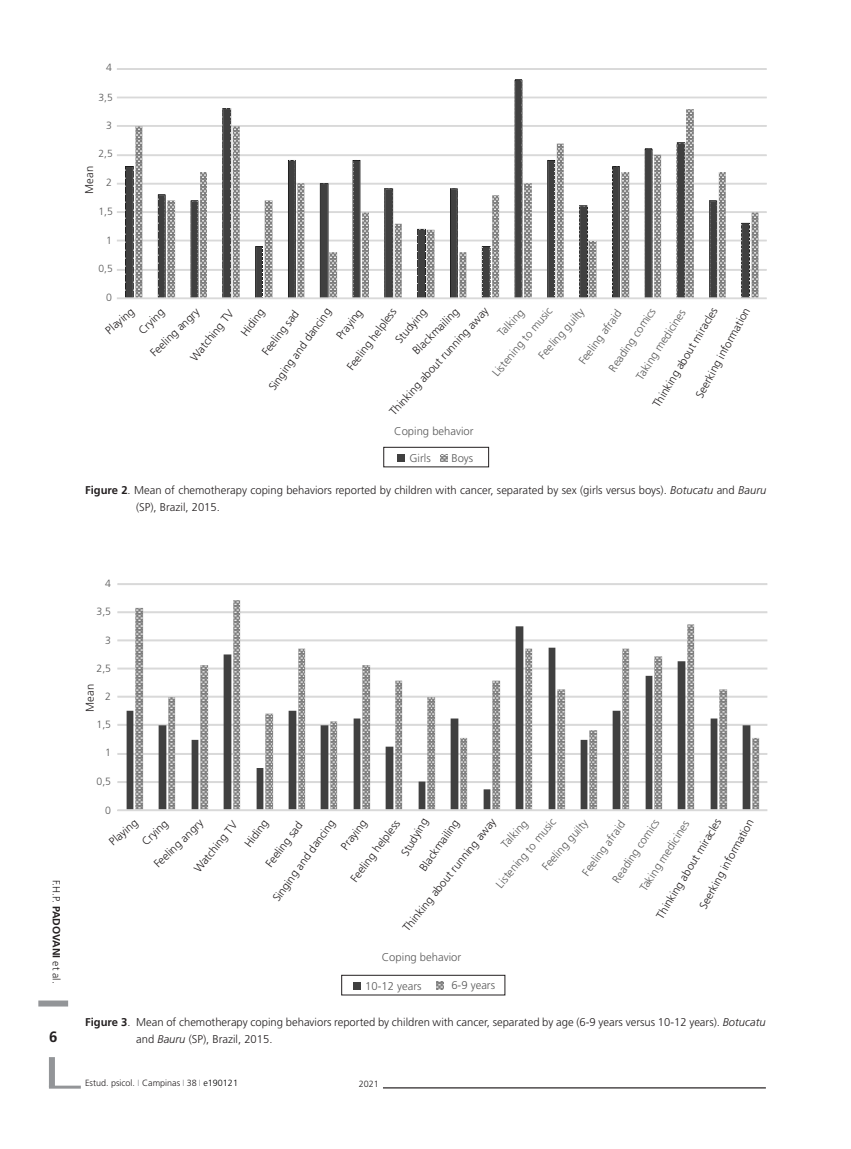
<style>
.page{position:relative;width:851px;height:1149px;background:#fff}
.page>*{position:absolute;margin:0;border:0;box-sizing:border-box;transform-origin:0 0}
.t1{font:700 15px "Frutiger";color:#231f20}
.TABELA{font:300 11.25px/16.5px "Frutiger";color:#231f20}
.t2{font:300 11.25px "Frutiger";color:#595959}
.t3{font:300 10.5px "Frutiger";color:#595959}
.t4{font:300 10.5px "Frutiger";color:#231f20}
.t5{font:300 10.35px "Frutiger";color:#595959}
.t6{font:300 9px "Frutiger";color:#231f20}
.s1{font-weight:700}
.s2{font-style:italic}
.s3{color:#939598}
.s4{color:#000}
</style>
<div class="page">
<div style="left:38px;top:1000px;width:30px;height:6px;background:#939598"></div>
<div style="left:49px;top:1056px;width:6px;height:30px;background:#939598"></div>
<hr style="left:49px;top:1085px;width:32px;height:3px;background:#939598">
<hr style="left:383px;top:1086px;width:382px;height:2px;background:#231f20">
<hr style="left:117px;top:269px;width:649px;height:1px;background:#d9d9d9">
<div style="left:117px;top:239px;width:649px;height:2px;background:#d9d9d9;border:1px solid #d9d9d9"></div>
<hr style="left:117px;top:211px;width:649px;height:2px;background:#d9d9d9">
<hr style="left:117px;top:183px;width:649px;height:1px;background:#d9d9d9">
<hr style="left:117px;top:154px;width:649px;height:2px;background:#d9d9d9">
<hr style="left:117px;top:125px;width:649px;height:2px;background:#d9d9d9">
<hr style="left:117px;top:97px;width:649px;height:1px;background:#d9d9d9">
<hr style="left:117px;top:68px;width:649px;height:2px;background:#d9d9d9">
<svg style="left:125px;top:166px;width:9px;height:131px"></svg>
<svg style="left:514px;top:80px;width:8px;height:29px"></svg>
<svg style="left:135px;top:109px;width:623px;height:188px"></svg>
<div style="left:117px;top:297px;width:649px;height:2px;border:1px solid #d9d9d9"></div>
<div style="left:397px;top:454px;width:7px;height:7px;background:#404040"></div>
<svg style="left:440px;top:454px;width:7px;height:7px"></svg>
<div style="left:383px;top:447px;width:106px;height:20px;border:1px solid #231f20"></div>
<div style="left:117px;top:780px;width:650px;height:2px;border:1px solid #d9d9d9"></div>
<div style="left:117px;top:752px;width:650px;height:2px;border:1px solid #d9d9d9"></div>
<div style="left:117px;top:723px;width:650px;height:2px;border:1px solid #d9d9d9"></div>
<div style="left:117px;top:695px;width:650px;height:2px;border:1px solid #d9d9d9"></div>
<div style="left:117px;top:667px;width:650px;height:2px;border:1px solid #d9d9d9"></div>
<div style="left:117px;top:639px;width:650px;height:2px;border:1px solid #d9d9d9"></div>
<div style="left:117px;top:611px;width:650px;height:2px;border:1px solid #d9d9d9"></div>
<div style="left:117px;top:583px;width:650px;height:2px;border:1px solid #d9d9d9"></div>
<svg style="left:135px;top:600px;width:624px;height:209px"></svg>
<div style="left:117px;top:809px;width:650px;height:1px;border:1px solid #d9d9d9"></div>
<div style="left:353px;top:981px;width:7px;height:7px;background:#404040"></div>
<svg style="left:436px;top:981px;width:7px;height:7px"></svg>
<div style="left:341px;top:974px;width:164px;height:20px;border:1px solid #231f20"></div>
<p class="t3" style="left:106px;top:62px;width:7px">4</p>
<p class="t5" style="left:98px;top:91px;width:16px">3,5</p>
<p class="t3" style="left:106px;top:119px;width:7px">3</p>
<p class="t5" style="left:98px;top:148px;width:16px">2,5</p>
<p class="TABELA" style="left:81px;top:193px;width:29px;rotate:-90deg">Mean</p>
<p class="t3" style="left:106px;top:176px;width:7px">2</p>
<p class="t3" style="left:98px;top:205px;width:16px">1,5</p>
<p class="t3" style="left:106px;top:234px;width:7px">1</p>
<p class="t5" style="left:98px;top:262px;width:16px">0,5</p>
<p class="t3" style="left:106px;top:291px;width:7px">0</p>
<p class="TABELA" style="left:385px;top:408px;width:143px;rotate:-48deg">Thinking about running away</p>
<p class="t2" style="left:536px;top:353px;width:65px;rotate:-49deg">Feeling guilty</p>
<p class="TABELA" style="left:648px;top:402px;width:116px;rotate:-59deg">Thinking about miracles</p>
<p class="t2" style="left:489px;top:370px;width:88px;rotate:-50deg">Listening to music</p>
<p class="t2" style="left:606px;top:367px;width:76px;rotate:-56deg">Reading comics</p>
<p class="TABELA" style="left:691px;top:392px;width:102px;rotate:-61deg">Seerking information</p>
<p class="TABELA" style="left:264px;top:384px;width:100px;rotate:-54deg">Singing and dancing</p>
<p class="TABELA" style="left:332px;top:333px;width:36px;rotate:-52deg">Praying</p>
<p class="TABELA" style="left:146px;top:348px;width:65px;rotate:-44deg">Feeling angry</p>
<p class="TABELA" style="left:102px;top:325px;width:35px;rotate:-41deg">Playing</p>
<p class="TABELA" style="left:135px;top:326px;width:33px;rotate:-45deg">Crying</p>
<p class="TABELA" style="left:343px;top:364px;width:76px;rotate:-53deg">Feeling helpless</p>
<p class="TABELA" style="left:186px;top:354px;width:63px;rotate:-51deg">Watching TV</p>
<p class="TABELA" style="left:237px;top:330px;width:33px;rotate:-53deg">Hiding</p>
<p class="t2" style="left:576px;top:359px;width:66px;rotate:-54deg">Feeling afraid</p>
<p class="TABELA" style="left:409px;top:346px;width:61px;rotate:-45deg">Blackmailing</p>
<p class="TABELA" style="left:391px;top:336px;width:43px;rotate:-50deg">Studying</p>
<p class="t2" style="left:495px;top:330px;width:35px;rotate:-47deg">Talking</p>
<p class="t2" style="left:633px;top:375px;width:83px;rotate:-57deg">Taking medicines</p>
<p class="TABELA" style="left:258px;top:349px;width:55px;rotate:-53deg">Feeling sad</p>
<p class="t2" style="left:394px;top:424px;width:81px">Coping behavior</p>
<p class="t2" style="left:409px;top:451px;width:23px">Girls</p>
<p class="t2" style="left:451px;top:451px;width:23px">Boys</p>
<p class="TABELA" style="left:136px;top:482px;width:631px;text-indent:-51px"><span class="s1">Figure 2</span>. Mean of chemotherapy coping behaviors reported by children with cancer, separated by sex (girls versus boys). <span class="s2">Botucatu</span> and <span class="s2">Bauru </span>(SP), Brazil, 2015.</p>
<p class="t4" style="left:63px;top:879px;width:105px;rotate:90deg">F.H.P. <span class="s1">PADOVANI</span> et al.</p>
<h1 class="t1" style="left:49px;top:1027px;width:10px">6</h1>
<p class="t3" style="left:105px;top:576px;width:7px">4</p>
<p class="t3" style="left:96px;top:605px;width:16px">3,5</p>
<p class="t3" style="left:105px;top:634px;width:7px">3</p>
<p class="t3" style="left:96px;top:662px;width:16px">2,5</p>
<p class="TABELA" style="left:82px;top:711px;width:29px;rotate:-90deg">Mean</p>
<p class="t3" style="left:105px;top:690px;width:7px">2</p>
<p class="t3" style="left:96px;top:718px;width:16px">1,5</p>
<p class="t3" style="left:105px;top:746px;width:7px">1</p>
<p class="t3" style="left:96px;top:774px;width:16px">0,5</p>
<p class="t3" style="left:105px;top:803px;width:7px">0</p>
<p class="TABELA" style="left:398px;top:924px;width:143px;rotate:-51deg">Thinking about running away</p>
<p class="t2" style="left:539px;top:863px;width:65px;rotate:-49deg">Feeling guilty</p>
<p class="TABELA" style="left:652px;top:913px;width:116px;rotate:-59deg">Thinking about miracles</p>
<p class="t2" style="left:493px;top:881px;width:88px;rotate:-50deg">Listening to music</p>
<p class="t2" style="left:609px;top:877px;width:76px;rotate:-56deg">Reading comics</p>
<p class="TABELA" style="left:346px;top:875px;width:76px;rotate:-53deg">Feeling helpless</p>
<p class="TABELA" style="left:397px;top:851px;width:43px;rotate:-60deg">Studying</p>
<p class="t2" style="left:498px;top:841px;width:35px;rotate:-47deg">Talking</p>
<p class="t2" style="left:637px;top:886px;width:83px;rotate:-57deg">Taking medicines</p>
<p class="TABELA" style="left:695px;top:903px;width:102px;rotate:-61deg">Seerking information</p>
<p class="TABELA" style="left:268px;top:894px;width:100px;rotate:-54deg">Singing and dancing</p>
<p class="TABELA" style="left:337px;top:843px;width:36px;rotate:-53deg">Praying</p>
<p class="TABELA" style="left:150px;top:859px;width:65px;rotate:-44deg">Feeling angry</p>
<p class="TABELA" style="left:415px;top:864px;width:61px;rotate:-55deg">Blackmailing</p>
<p class="TABELA" style="left:105px;top:836px;width:35px;rotate:-41deg">Playing</p>
<p class="TABELA" style="left:138px;top:837px;width:33px;rotate:-45deg">Crying</p>
<p class="TABELA" style="left:190px;top:865px;width:63px;rotate:-51deg">Watching TV</p>
<p class="TABELA" style="left:240px;top:840px;width:33px;rotate:-53deg">Hiding</p>
<p class="t2" style="left:579px;top:870px;width:66px;rotate:-54deg">Feeling afraid</p>
<p class="TABELA" style="left:261px;top:860px;width:55px;rotate:-53deg">Feeling sad</p>
<p class="t2" style="left:382px;top:949px;width:81px">Coping behavior</p>
<p class="t2" style="left:365px;top:978px;width:58px">10-12 years</p>
<p class="t2" style="left:451px;top:978px;width:45px">6-9 years</p>
<p class="TABELA" style="left:136px;top:1013px;width:631px;text-indent:-51px"><span class="s1">Figure 3</span>. Mean of chemotherapy coping behaviors reported by children with cancer, separated by age (6-9 years versus 10-12 years). <span class="s2">Botucatu </span>and <span class="s2">Bauru</span> (SP), Brazil, 2015.</p>
<p class="t6" style="left:85px;top:1076px;width:154px">Estud. psicol. <span class="s3">I</span> Campinas <span class="s3">I</span> 38 <span class="s3">I</span> <span class="s4">e190121</span></p>
<p class="t6" style="left:358px;top:1078px;width:22px">2021</p>
</div>
